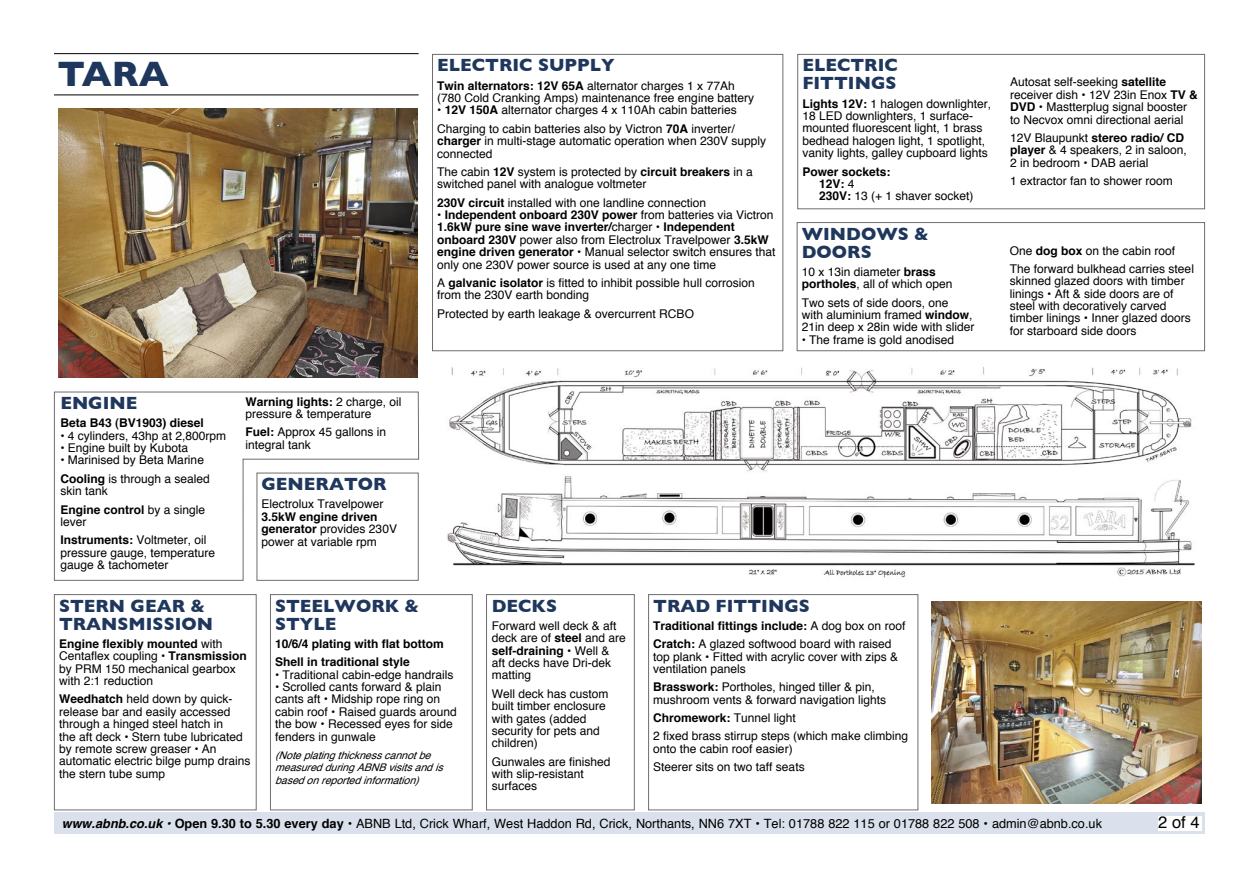
<style>
.page{position:relative;width:1259px;height:889px;background:#fff}
.page>*{position:absolute;margin:0;border:0;box-sizing:border-box;transform-origin:0 0}
.t1{font:700 36px "Gill Sans";color:#1f375c}
.Box_Title{font:700 18px/18px "Gill Sans";color:#1f375c}
.t2{font:16.5px "Helvetica";color:#000}
.t3{font:12.75px "Helvetica";color:#000}
.Box_Text{font:12px/12.3px "Helvetica";color:#000}
.Box_Text-2{font:700 12px/12.3px "Helvetica";color:#000}
.Box_Text-3{font:italic 10.5px/12.3px "Helvetica";color:#000}
.s1{font-weight:700}
.s2{font-weight:400}
.s3{font-weight:700;font-style:italic}
.s4{font-style:italic}
</style>
<div class="page">
<div style="left:54px;top:812px;width:1151px;height:22px;background:#dae1ec"></div>
<div style="left:1158px;top:816px;width:43px;height:14px;background:#fff"></div>
<hr style="left:54px;top:94px;width:364px;height:1px;background:#000">
<img style="left:58px;top:108px;width:360px;height:270px">
<div style="left:432px;top:54px;width:351px;height:297px;border:1px solid #6d6d6d"></div>
<div style="left:797px;top:54px;width:408px;height:155px;border:1px solid #6d6d6d"></div>
<div style="left:796px;top:222px;width:409px;height:129px;border:1px solid #6d6d6d"></div>
<img style="left:447px;top:367px;width:748px;height:211px">
<svg style="left:54px;top:391px;width:365px;height:190px"></svg>
<div style="left:54px;top:594px;width:202px;height:216px;border:1px solid #6d6d6d"></div>
<div style="left:270px;top:594px;width:202px;height:216px;border:1px solid #6d6d6d"></div>
<svg style="left:486px;top:594px;width:149px;height:216px"></svg>
<img style="left:931px;top:601px;width:270px;height:202px">
<div style="left:648px;top:594px;width:270px;height:216px;border:1px solid #6d6d6d"></div>
<hr style="left:54px;top:53px;width:364px;height:1px;background:#000">
<p class="t1" style="left:57px;top:52px;width:113px">TARA</p>
<p class="Box_Title" style="left:437px;top:56px;width:179px">ELECTRIC SUPPLY</p>
<p class="Box_Text" style="left:437px;top:80px;width:318px"><span class="s1">Twin alternators: 12V 65A</span> alternator charges 1 x 77Ah (780 Cold Cranking Amps) maintenance free engine battery</p>
<p class="Box_Text" style="left:437px;top:104px;width:301px">• <span class="s1">12V 150A</span> alternator charges 4 x 110Ah cabin batteries</p>
<p class="Box_Text" style="left:437px;top:123px;width:330px">Charging to cabin batteries also by Victron <span class="s1">70A</span> inverter/ <span class="s1">charger</span> in multi-stage automatic operation when 230V supply connected</p>
<p class="Box_Text" style="left:437px;top:166px;width:317px">The cabin <span class="s1">12V</span> system is protected by <span class="s1">circuit breakers</span> in a switched panel with analogue voltmeter</p>
<p class="Box_Text" style="left:437px;top:197px;width:270px"><span class="s1">230V circuit</span> installed with one landline connection</p>
<p class="Box_Text" style="left:437px;top:209px;width:340px">• <span class="s1">Independent onboard 230V power</span> from batteries via Victron <span class="s1">1.6kW pure sine wave inverter/</span>charger • <span class="s1">Independent onboard 230V</span> power also from Electrolux Travelpower <span class="s1">3.5kW engine driven generator •</span> Manual selector switch ensures that only one 230V power source is used at any one time</p>
<p class="Box_Text" style="left:437px;top:277px;width:319px">A <span class="s1">galvanic isolator</span> is fitted to inhibit possible hull corrosion from the 230V earth bonding</p>
<p class="Box_Text" style="left:437px;top:307px;width:258px">Protected by earth leakage &amp; overcurrent RCBO</p>
<p class="Box_Title" style="left:802px;top:56px;width:97px">ELECTRIC<br>FITTINGS</p>
<p class="Box_Text" style="left:802px;top:98px;width:190px"><span class="s1">Lights 12V:</span> 1 halogen downlighter, 18 LED downlighters, 1 surface&shy;mounted fluorescent light, 1 brass bedhead halogen light, 1 spotlight, vanity lights, galley cupboard lights</p>
<p class="Box_Text-2" style="left:819px;top:165px;width:156px;text-indent:-17px">Power sockets:<br>12V: <span class="s2">4<br></span>230V: <span class="s2">13 (+ 1 shaver socket)</span></p>
<p class="Box_Title" style="left:802px;top:224px;width:129px">WINDOWS &amp;<br>DOORS</p>
<p class="Box_Text" style="left:802px;top:266px;width:152px">10 x 13in diameter <span class="s1">brass portholes</span>, all of which open</p>
<p class="Box_Text" style="left:802px;top:296px;width:174px">Two sets of side doors, one<br>with aluminium framed <span class="s1">window</span>,<br>21in deep x 28in wide with slider</p>
<p class="Box_Text" style="left:802px;top:334px;width:154px">• The frame is gold anodised</p>
<p class="Box_Text" style="left:1010px;top:76px;width:189px">Autosat self-seeking <span class="s1">satellite </span>receiver dish • 12V 23in Enox <span class="s1">TV &amp; DVD •</span> Mastterplug signal booster to Necvox omni directional aerial</p>
<p class="Box_Text" style="left:1010px;top:132px;width:178px">12V Blaupunkt <span class="s1">stereo radio/ CD player</span> &amp; 4 speakers, 2 in saloon,<br>2 in bedroom • DAB aerial</p>
<p class="Box_Text" style="left:1010px;top:175px;width:164px">1 extractor fan to shower room</p>
<p class="Box_Text" style="left:1010px;top:244px;width:167px">One <span class="s1">dog box</span> on the cabin roof</p>
<p class="Box_Text" style="left:1010px;top:263px;width:186px">The forward bulkhead carries steel skinned glazed doors with timber linings • Aft &amp; side doors are of steel with decoratively carved timber linings • Inner glazed doors for starboard side doors</p>
<p class="Box_Title" style="left:60px;top:394px;width:79px">ENGINE</p>
<p class="Box_Text-2" style="left:60px;top:417px;width:145px">Beta B43 (BV1903) diesel</p>
<p class="Box_Text" style="left:60px;top:430px;width:167px">• 4 cylinders, 43hp at 2,800rpm</p>
<p class="Box_Text" style="left:60px;top:442px;width:129px">• Engine built by Kubota</p>
<p class="Box_Text" style="left:60px;top:454px;width:145px">• Marinised by Beta Marine</p>
<p class="Box_Text" style="left:60px;top:473px;width:151px"><span class="s1">Cooling</span> is through a sealed skin tank</p>
<p class="Box_Text" style="left:60px;top:503px;width:146px"><span class="s1">Engine control</span> by a single lever</p>
<p class="Box_Text" style="left:60px;top:534px;width:156px"><span class="s1">Instruments:</span> Voltmeter, oil pressure gauge, temperature gauge &amp; tachometer</p>
<p class="Box_Text" style="left:245px;top:396px;width:158px"><span class="s1">Warning lights:</span> 2 charge, oil pressure &amp; temperature</p>
<p class="Box_Text" style="left:245px;top:426px;width:142px"><span class="s1">Fuel:</span> Approx 45 gallons in integral tank</p>
<p class="Box_Title" style="left:262px;top:475px;width:127px">GENERATOR</p>
<p class="Box_Text" style="left:262px;top:498px;width:137px">Electrolux Travelpower<br><span class="s1">3.5kW engine driven generator</span> provides 230V power at variable rpm</p>
<p class="Box_Title" style="left:59px;top:596px;width:156px">STERN GEAR &amp;<br>TRANSMISSION</p>
<p class="Box_Text" style="left:59px;top:638px;width:189px"><span class="s1">Engine flexibly mounted</span> with<br>Centaflex coupling • <span class="s1">Transmission </span>by PRM 150 mechanical gearbox with 2:1 reduction</p>
<p class="Box_Text" style="left:59px;top:693px;width:193px"><span class="s1">Weedhatch</span> held down by quick&shy;release bar and easily accessed through a hinged steel hatch in<br>the aft deck • Stern tube lubricated by remote screw greaser • An automatic electric bilge pump drains the stern tube sump</p>
<p class="Box_Title" style="left:275px;top:596px;width:146px">STEELWORK &amp;<br>STYLE</p>
<p class="Box_Text-2" style="left:275px;top:637px;width:170px">10/6/4 plating with flat bottom</p>
<p class="Box_Text-2" style="left:275px;top:656px;width:136px">Shell in traditional style</p>
<p class="Box_Text" style="left:275px;top:668px;width:180px"><span class="s1">•</span> Traditional cabin-edge handrails</p>
<p class="Box_Text" style="left:275px;top:681px;width:183px">• Scrolled cants forward &amp; plain cants aft • Midship rope ring on cabin roof • Raised guards around the bow • Recessed eyes for side fenders in gunwale</p>
<p class="Box_Text-3" style="left:275px;top:749px;width:175px">(Noteplatingthicknesscannotbe measuredduringABNBvisitsandis basedonreportedinformation)</p>
<p class="Box_Title" style="left:492px;top:596px;width:67px">DECKS</p>
<p class="Box_Text" style="left:492px;top:620px;width:136px">Forward well deck &amp; aft deck are of <span class="s1">steel</span> and are <span class="s1">self-draining •</span> Well &amp;<br>aft decks have Dri-dek matting</p>
<p class="Box_Text" style="left:492px;top:688px;width:118px">Well deck has custom built timber enclosure with gates (added security for pets and children)</p>
<p class="Box_Text" style="left:492px;top:755px;width:120px">Gunwales are finished with slip-resistant surfaces</p>
<p class="Box_Title" style="left:653px;top:596px;width:158px">TRAD FITTINGS</p>
<p class="Box_Text-2" style="left:653px;top:619px;width:254px">Traditional fittings include: <span class="s2">A dog box on roof</span></p>
<p class="Box_Text" style="left:653px;top:638px;width:246px"><span class="s1">Cratch:</span> A glazed softwood board with raised top plank • Fitted with acrylic cover with zips &amp; ventilation panels</p>
<p class="Box_Text" style="left:653px;top:681px;width:234px"><span class="s1">Brasswork:</span> Portholes, hinged tiller &amp; pin, mushroom vents &amp; forward navigation lights</p>
<p class="Box_Text-2" style="left:653px;top:712px;width:144px">Chromework: <span class="s2">Tunnel light</span></p>
<p class="Box_Text" style="left:653px;top:730px;width:256px">2 fixed brass stirrup steps (which make climbing onto the cabin roof easier)</p>
<p class="Box_Text" style="left:653px;top:761px;width:153px">Steerer sits on two taff seats</p>
<p class="t3" style="left:62px;top:813px;width:1041px"><span class="s3">www.abnb.co.uk</span> <span class="s4">•</span> <span class="s1">Open 9.30 to 5.30 every day</span> • ABNB Ltd, Crick Wharf, West Haddon Rd, Crick, Northants, NN6 7XT • Tel: 01788 822 115 or 01788 822 508 • admin@abnb.co.uk</p>
<p class="t2" style="left:1158px;top:810px;width:43px">2 of 4</p>
</div>
